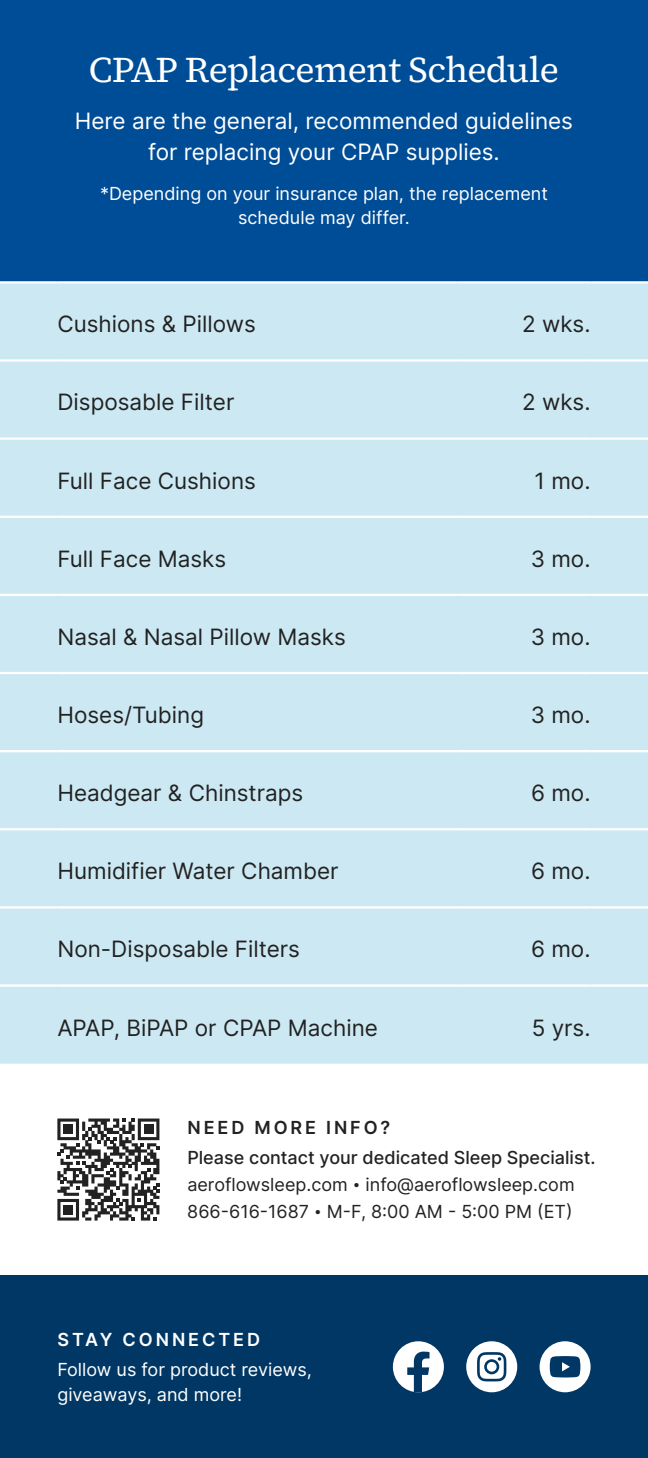
<style>
.page{position:relative;width:648px;height:1458px;background:#fff}
.page>*{position:absolute;margin:0;border:0;box-sizing:border-box;transform-origin:0 0}
.t1{font:36px "Source Serif 4";letter-spacing:-.02em;color:#fff}
.t2{font:22.5px "Inter";color:#222}
.t3{font:22.5px/30.4px "Inter";color:#fff;text-align:center}
.t4{font:18px/27px "Inter";color:#222}
.t5{font:18px/24.3px "Inter";color:#fff}
.t6{font:600 18px "Inter";letter-spacing:.16em;color:#222}
.t7{font:600 18px "Inter";letter-spacing:.16em;color:#fff}
.s1{font-weight:500}
.s2{font-size:13.5px}
</style>
<div class="page">
<div style="left:0;top:1276px;width:648px;height:182px;background:#003764"></div>
<div style="left:0;top:0;width:648px;height:281px;background:#004d97"></div>
<svg style="left:57px;top:1119px;width:102px;height:102px"></svg>
<div style="left:64px;top:1205px;width:9px;height:9px;background:#222"></div>
<div style="left:0;top:283px;width:648px;height:781px;background:#cce9f3"></div>
<hr style="left:0;top:359px;width:57px;height:3px;background:#fff">
<hr style="left:57px;top:359px;width:400px;height:3px;background:#fff">
<hr style="left:457px;top:359px;width:134px;height:3px;background:#fff">
<hr style="left:591px;top:359px;width:57px;height:3px;background:#fff">
<hr style="left:0;top:438px;width:57px;height:2px;background:#fff">
<hr style="left:57px;top:438px;width:400px;height:2px;background:#fff">
<hr style="left:457px;top:438px;width:134px;height:2px;background:#fff">
<hr style="left:591px;top:438px;width:57px;height:2px;background:#fff">
<hr style="left:0;top:516px;width:57px;height:2px;background:#fff">
<hr style="left:57px;top:516px;width:400px;height:2px;background:#fff">
<hr style="left:457px;top:516px;width:134px;height:2px;background:#fff">
<hr style="left:591px;top:516px;width:57px;height:2px;background:#fff">
<hr style="left:0;top:594px;width:57px;height:2px;background:#fff">
<hr style="left:57px;top:594px;width:400px;height:2px;background:#fff">
<hr style="left:457px;top:594px;width:134px;height:2px;background:#fff">
<hr style="left:591px;top:594px;width:57px;height:2px;background:#fff">
<hr style="left:0;top:672px;width:57px;height:2px;background:#fff">
<hr style="left:57px;top:672px;width:400px;height:2px;background:#fff">
<hr style="left:457px;top:672px;width:134px;height:2px;background:#fff">
<hr style="left:591px;top:672px;width:57px;height:2px;background:#fff">
<hr style="left:0;top:750px;width:57px;height:2px;background:#fff">
<hr style="left:57px;top:750px;width:400px;height:2px;background:#fff">
<hr style="left:457px;top:750px;width:134px;height:2px;background:#fff">
<hr style="left:591px;top:750px;width:57px;height:2px;background:#fff">
<hr style="left:0;top:828px;width:57px;height:2px;background:#fff">
<hr style="left:57px;top:828px;width:400px;height:2px;background:#fff">
<hr style="left:457px;top:828px;width:134px;height:2px;background:#fff">
<hr style="left:591px;top:828px;width:57px;height:2px;background:#fff">
<hr style="left:0;top:906px;width:57px;height:3px;background:#fff">
<hr style="left:57px;top:906px;width:400px;height:3px;background:#fff">
<hr style="left:457px;top:906px;width:134px;height:3px;background:#fff">
<hr style="left:591px;top:906px;width:57px;height:3px;background:#fff">
<hr style="left:0;top:984px;width:57px;height:3px;background:#fff">
<hr style="left:57px;top:984px;width:400px;height:3px;background:#fff">
<hr style="left:457px;top:984px;width:134px;height:3px;background:#fff">
<hr style="left:591px;top:984px;width:57px;height:3px;background:#fff">
<div style="left:466px;top:1341px;width:51px;height:51px;background:#fff;border-radius:50%"></div>
<svg style="left:477px;top:1352px;width:29px;height:29px"></svg>
<div style="left:393px;top:1341px;width:51px;height:51px;background:#fff;border-radius:50%"></div>
<svg style="left:407px;top:1352px;width:23px;height:40px"></svg>
<div style="left:540px;top:1341px;width:51px;height:51px;background:#fff;border-radius:50%"></div>
<svg style="left:550px;top:1356px;width:30px;height:22px"></svg>
<h1 class="t1" style="left:89px;top:46px;width:472px">CPAP Replacement Schedule</h1>
<p class="t3" style="left:75px;top:106px;width:500px">Here are the general, recommended guidelines for replacing your CPAP supplies.</p>
<p class="t5" style="left:100px;top:180px;width:449px;text-align:center">*Depending on your insurance plan, the replacement schedule may differ.</p>
<p class="t2" style="left:57px;top:308px;width:200px">Cushions &amp; Pillows</p>
<p class="t2" style="left:522px;top:308px;width:70px">2 wks.</p>
<p class="t2" style="left:57px;top:386px;width:178px">Disposable Filter</p>
<p class="t2" style="left:522px;top:386px;width:70px">2 wks.</p>
<p class="t2" style="left:57px;top:464px;width:200px">Full Face Cushions</p>
<p class="t2" style="left:535px;top:464px;width:57px">1 mo.</p>
<p class="t2" style="left:57px;top:542px;width:170px">Full Face Masks</p>
<p class="t2" style="left:531px;top:542px;width:61px">3 mo.</p>
<p class="t2" style="left:57px;top:620px;width:290px">Nasal &amp; Nasal Pillow Masks</p>
<p class="t2" style="left:531px;top:620px;width:61px">3 mo.</p>
<p class="t2" style="left:57px;top:698px;width:148px">Hoses/Tubing</p>
<p class="t2" style="left:531px;top:698px;width:61px">3 mo.</p>
<p class="t2" style="left:57px;top:777px;width:247px">Headgear &amp; Chinstraps</p>
<p class="t2" style="left:531px;top:777px;width:61px">6 mo.</p>
<p class="t2" style="left:57px;top:855px;width:283px">Humidifier Water Chamber</p>
<p class="t2" style="left:531px;top:855px;width:61px">6 mo.</p>
<p class="t2" style="left:57px;top:933px;width:244px">Non-Disposable Filters</p>
<p class="t2" style="left:531px;top:933px;width:61px">6 mo.</p>
<p class="t2" style="left:57px;top:1011px;width:322px">APAP, BiPAP or CPAP Machine</p>
<p class="t2" style="left:532px;top:1011px;width:60px">5 yrs.</p>
<p class="t6" style="left:187px;top:1114px;width:204px">NEED MORE INFO?</p>
<p class="t4" style="left:187px;top:1144px;width:410px"><span class="s1">Please contact your dedicated Sleep Specialist. </span>aeroflowsleep.com <span class="s2">•</span> info@aeroflowsleep.com<br>866-616-1687 <span class="s2">•</span> M-F, 8:00 AM - 5:00 PM (ET)</p>
<p class="t7" style="left:58px;top:1326px;width:204px">STAY CONNECTED</p>
<p class="t5" style="left:57px;top:1357px;width:256px">Follow us for product reviews, giveaways, and more!</p>
</div>
